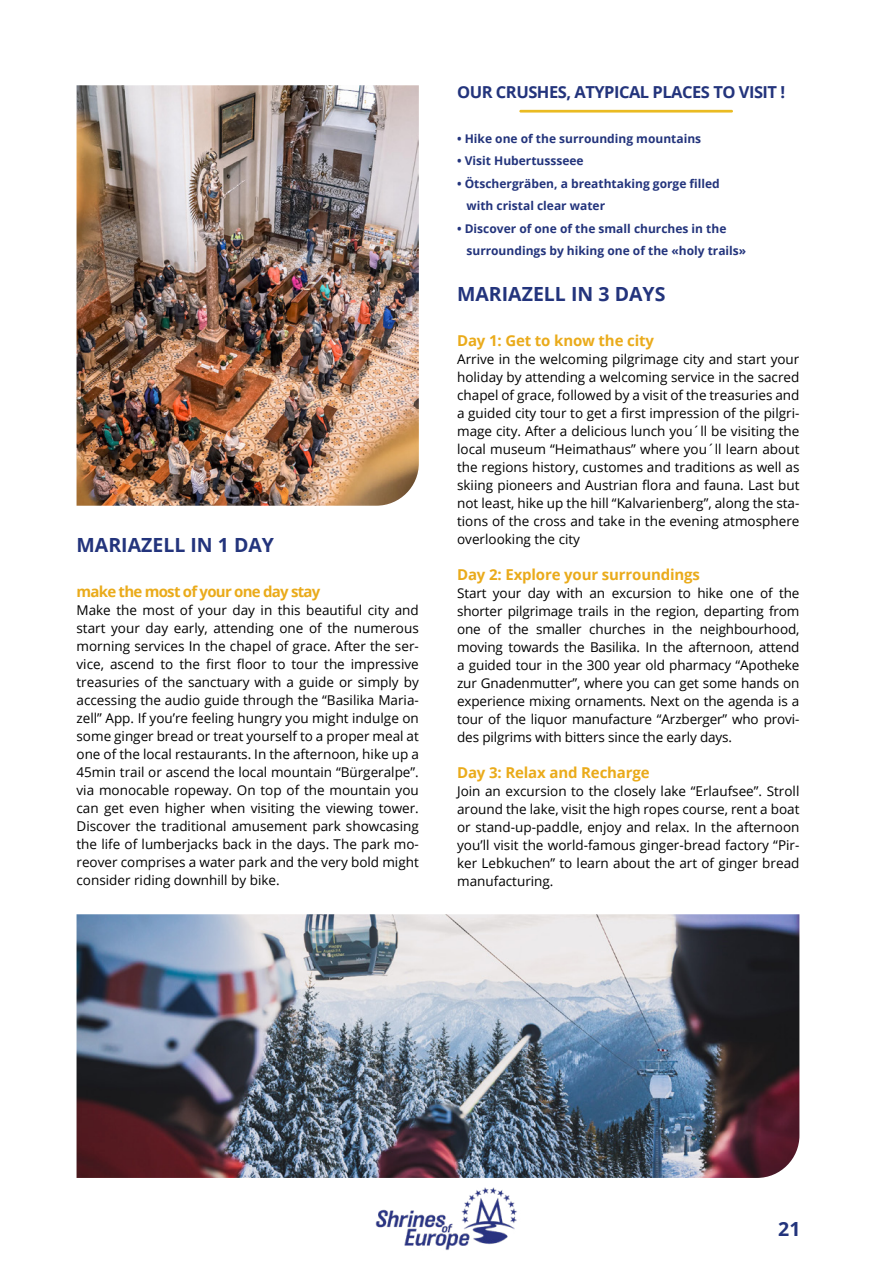
<style>
.page{position:relative;width:893px;height:1263px;background:#fff}
.page>*{position:absolute;margin:0;border:0;box-sizing:border-box;transform-origin:0 0}
.t1{font:700 19.5px "Open Sans";color:#23347c}
.t2{font:700 16.5px "Open Sans";letter-spacing:-.03em;color:#23347c}
.t3{font:700 15px "Open Sans";letter-spacing:-.01em;color:#eaab1b}
.t4{font:700 15px "Open Sans";letter-spacing:-.05em;color:#eaab1b}
.t5{font:13.5px/18px "Open Sans";color:#000;text-align:justify}
.t6{font:700 12px/22.5px "Open Sans";color:#23347c}
</style>
<div class="page">
<img style="left:375px;top:1187px;width:142px;height:63px">
<img style="left:77px;top:914px;width:722px;height:264px">
<img style="left:77px;top:85px;width:342px;height:421px">
<hr style="left:519px;top:110px;width:214px;height:3px;background:#eabb22">
<p class="t1" style="left:77px;top:531px;width:199px">MARIAZELL IN 1 DAY</p>
<p class="t4" style="left:77px;top:581px;width:245px">make the most of your one day stay</p>
<p class="t5" style="left:77px;top:601px;width:344px">Make the most of your day in this beautiful city and start your day early, attending one of the numerous morning services In the chapel of grace. After the ser&shy;vice, ascend to the first floor to tour the impressive treasuries of the sanctuary with a guide or simply by accessing the audio guide through the “Basilika Maria&shy;zell” App. If you’re feeling hungry you might indulge on some ginger bread or treat yourself to a proper meal at one of the local restaurants. In the afternoon, hike up a 45min trail or ascend the local mountain “Bürgeralpe”. via monocable ropeway. On top of the mountain you can get even higher when visiting the viewing tower.<br>Discover the traditional amusement park showcasing the life of lumberjacks back in the days. The park mo&shy;reover comprises a water park and the very bold might consider riding downhill by bike.</p>
<p class="t2" style="left:457px;top:80px;width:330px">OUR CRUSHES, ATYPICAL PLACES TO VISIT !</p>
<p class="t6" style="left:457px;top:127px;width:246px">• Hike one of the surrounding mountains</p>
<p class="t6" style="left:457px;top:149px;width:128px">• Visit Hubertussseee</p>
<p class="t6" style="left:466px;top:172px;width:255px;text-indent:-9px">• Ötschergräben, a breathtaking gorge filled with cristal clear water</p>
<p class="t6" style="left:466px;top:217px;width:281px;text-indent:-9px">• Discover of one of the small churches in the surroundings by hiking one of the «holy trails»</p>
<p class="t1" style="left:457px;top:280px;width:210px">MARIAZELL IN 3 DAYS</p>
<p class="t3" style="left:457px;top:330px;width:198px">Day 1: Get to know the city</p>
<p class="t5" style="left:457px;top:350px;width:344px">Arrive in the welcoming pilgrimage city and start your holiday by attending a welcoming service in the sacred chapel of grace, followed by a visit of the treasuries and a guided city tour to get a first impression of the pilgri&shy;mage city. After a delicious lunch you´ll be visiting the local museum “Heimathaus” where you´ll learn about the regions history, customes and traditions as well as skiing pioneers and Austrian flora and fauna. Last but not least, hike up the hill “Kalvarienberg”, along the sta&shy;tions of the cross and take in the evening atmosphere overlooking the city</p>
<p class="t3" style="left:457px;top:564px;width:244px">Day 2: Explore your surroundings</p>
<p class="t5" style="left:457px;top:584px;width:344px">Start your day with an excursion to hike one of the shorter pilgrimage trails in the region, departing from one of the smaller churches in the neighbourhood, moving towards the Basilika. In the afternoon, attend a guided tour in the 300 year old pharmacy “Apotheke zur Gnadenmutter”, where you can get some hands on experience mixing ornaments. Next on the agenda is a tour of the liquor manufacture “Arzberger” who provi&shy;des pilgrims with bitters since the early days.</p>
<p class="t3" style="left:457px;top:762px;width:194px">Day 3: Relax and Recharge</p>
<p class="t5" style="left:457px;top:782px;width:344px">Join an excursion to the closely lake “Erlaufsee”. Stroll around the lake, visit the high ropes course, rent a boat or stand-up-paddle, enjoy and relax. In the afternoon you’ll visit the world-famous ginger-bread factory “Pir&shy;ker Lebkuchen” to learn about the art of ginger bread manufacturing.</p>
<h1 class="t1" style="left:778px;top:1215px;width:24px">21</h1>
</div>
